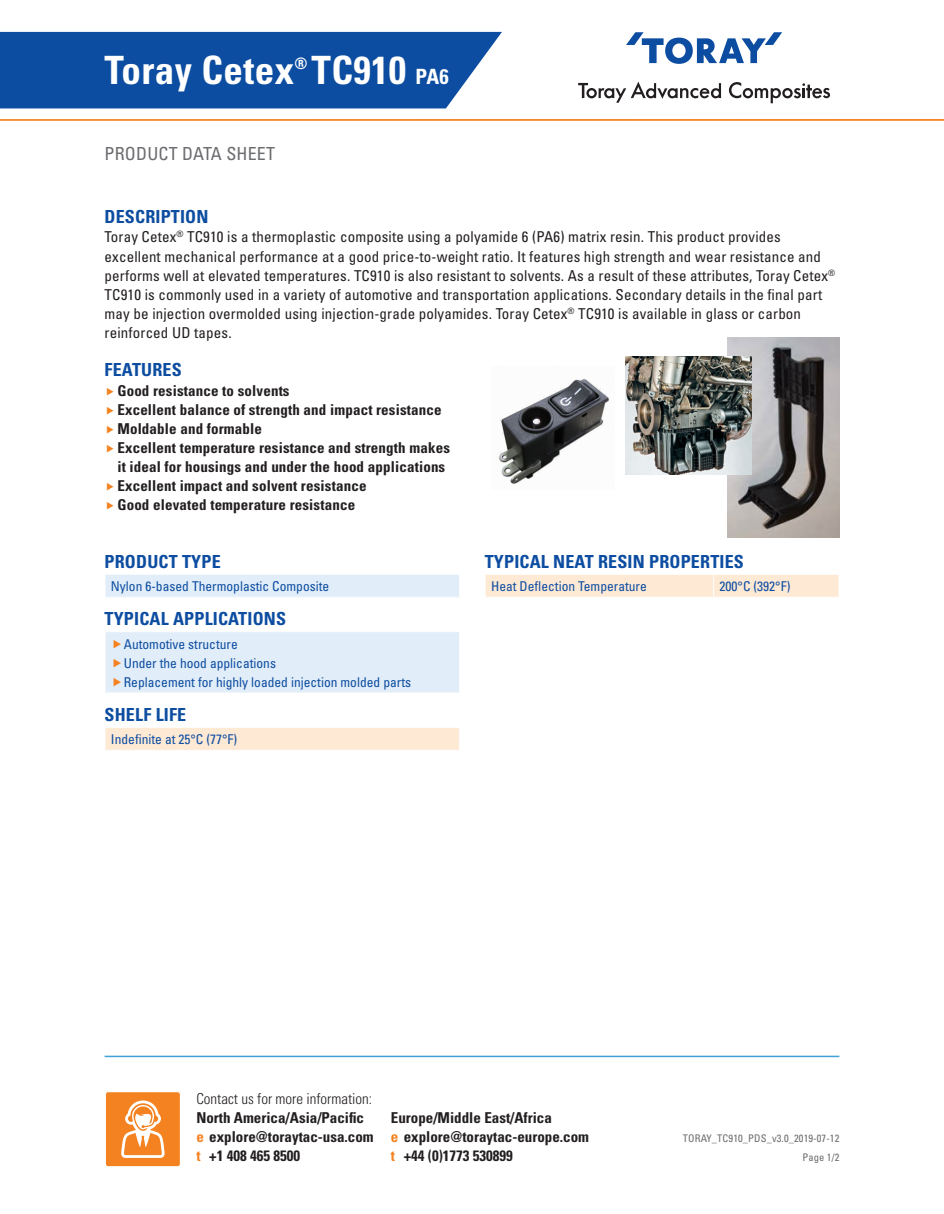
<style>
.page{position:relative;width:944px;height:1214px;background:#fff}
.page>*{position:absolute;margin:0;border:0;box-sizing:border-box;transform-origin:0 0}
.t1{font:700 condensed 39px "Univers LT Std";letter-spacing:.01em;color:#fff}
.t2{font:700 condensed 18px "Univers LT Std";letter-spacing:.01em;color:#0d4da1}
.t3{font:condensed 18px "Univers";letter-spacing:.01em;color:#6c6d70}
.t4{font:700 condensed 15.75px "Univers";color:#fff}
.Body_text{font:condensed 15px/19.2px "Univers";letter-spacing:.01em;color:#231f20}
.t5{font:700 condensed 15px/19.2px "Univers";letter-spacing:.01em;color:#231f20}
.t6{font:300 condensed 15px "Univers";color:#231f20}
.Cell_row{font:condensed 13.5px "Univers";color:#0d4da1}
.t7{font:condensed 10.5px "Univers";letter-spacing:.01em;color:#6c6d70}
.s1{font-size:21px}
.s2{color:#f58220}
</style>
<div class="page">
<div style="left:0;top:32px;width:502px;height:76px;background:#0d4da1"></div>
<hr style="left:0;top:119px;width:944px;height:2px;background:#f58220">
<svg style="left:626px;top:32px;width:156px;height:32px"></svg>
<svg style="left:578px;top:82px;width:143px;height:21px"></svg>
<svg style="left:729px;top:82px;width:101px;height:21px"></svg>
<hr style="left:105px;top:1055px;width:734px;height:2px;background:#42a0d8">
<svg style="left:105px;top:1092px;width:75px;height:75px;background:#f69a4b"></svg>
<div style="left:105px;top:574px;width:354px;height:23px;background:#e1edf8"></div>
<hr style="left:105px;top:574px;width:355px;height:1px;background:#fff">
<svg style="left:105px;top:575px;width:1px;height:22px"></svg>
<div style="left:105px;top:631px;width:354px;height:62px;background:#e1edf8"></div>
<hr style="left:105px;top:631px;width:355px;height:1px;background:#fff">
<hr style="left:105px;top:632px;width:1px;height:60px;background:#fff">
<hr style="left:105px;top:692px;width:355px;height:1px;background:#fff">
<div style="left:105px;top:727px;width:354px;height:23px;background:#fee9d5"></div>
<hr style="left:105px;top:727px;width:355px;height:1px;background:#fff">
<svg style="left:105px;top:728px;width:1px;height:22px"></svg>
<div style="left:485px;top:575px;width:354px;height:22px;background:#fee9d5"></div>
<img style="left:727px;top:337px;width:112px;height:200px">
<img style="left:625px;top:356px;width:126px;height:119px">
<img style="left:498px;top:379px;width:111px;height:105px">
<h1 class="t1" style="left:105px;top:46px;width:346px">Toray Cetex TC910 <span class="s1">PA6</span></h1>
<p class="t4" style="left:294px;top:54px;width:15px">®</p>
<p class="t3" style="left:105px;top:142px;width:172px">PRODUCT DATA SHEET</p>
<h1 class="t2" style="left:105px;top:206px;width:105px">DESCRIPTION</h1>
<p class="Body_text" style="left:105px;top:227px;width:732px">Toray Cetex<sup>®</sup> TC910 is a thermoplastic composite using a polyamide 6 (PA6) matrix resin. This product provides excellent mechanical performance at a good price-to-weight ratio. It features high strength and wear resistance and performs well at elevated temperatures. TC910 is also resistant to solvents. As a result of these attributes, Toray Cetex<sup>® </sup>TC910 is commonly used in a variety of automotive and transportation applications. Secondary details in the final part may be injection overmolded using injection-grade polyamides. Toray Cetex<sup>®</sup> TC910 is available in glass or carbon reinforced UD tapes.</p>
<h1 class="t2" style="left:105px;top:359px;width:79px">FEATURES</h1>
<p class="t5" style="left:117px;top:380px;width:174px">Good resistance to solvents</p>
<p class="t5" style="left:117px;top:400px;width:326px">Excellent balance of strength and impact resistance</p>
<p class="t5" style="left:117px;top:419px;width:146px">Moldable and formable</p>
<p class="t5" style="left:117px;top:438px;width:334px">Excellent temperature resistance and strength makes it ideal for housings and under the hood applications</p>
<p class="t5" style="left:117px;top:476px;width:251px">Excellent impact and solvent resistance</p>
<p class="t5" style="left:117px;top:495px;width:239px">Good elevated temperature resistance</p>
<h1 class="t2" style="left:105px;top:550px;width:118px">PRODUCT TYPE</h1>
<p class="Cell_row" style="left:111px;top:578px;width:220px">Nylon 6-based Thermoplastic Composite</p>
<h1 class="t2" style="left:105px;top:608px;width:183px">TYPICAL APPLICATIONS</h1>
<p class="Cell_row" style="left:124px;top:635px;width:115px">Automotive structure</p>
<p class="Cell_row" style="left:124px;top:654px;width:154px">Under the hood applications</p>
<p class="Cell_row" style="left:124px;top:673px;width:289px">Replacement for highly loaded injection molded parts</p>
<h1 class="t2" style="left:105px;top:703px;width:83px">SHELF LIFE</h1>
<p class="Cell_row" style="left:111px;top:731px;width:128px">Indefinite at 25°C (77°F)</p>
<h1 class="t2" style="left:485px;top:550px;width:261px">TYPICAL NEAT RESIN PROPERTIES</h1>
<p class="Cell_row" style="left:491px;top:578px;width:157px">Heat Deflection Temperature</p>
<p class="Cell_row" style="left:719px;top:578px;width:72px">200°C (392°F)</p>
<p class="t6" style="left:196px;top:1089px;width:177px">Contact us for more information:</p>
<p class="t5" style="left:196px;top:1108px;width:179px">North America/Asia/Pacific <span class="s2">e</span> explore@toraytac-usa.com <span class="s2">t</span> +1 408 465 8500</p>
<p class="t5" style="left:391px;top:1108px;width:199px">Europe/Middle East/Africa<br><span class="s2">e</span> explore@toraytac-europe.com <span class="s2">t</span> +44 (0)1773 530899</p>
<p class="t7" style="left:682px;top:1131px;width:158px">TORAY_TC910_PDS_v3.0_2019-07-12</p>
<p class="t7" style="left:802px;top:1150px;width:38px">Page 1/2</p>
</div>
